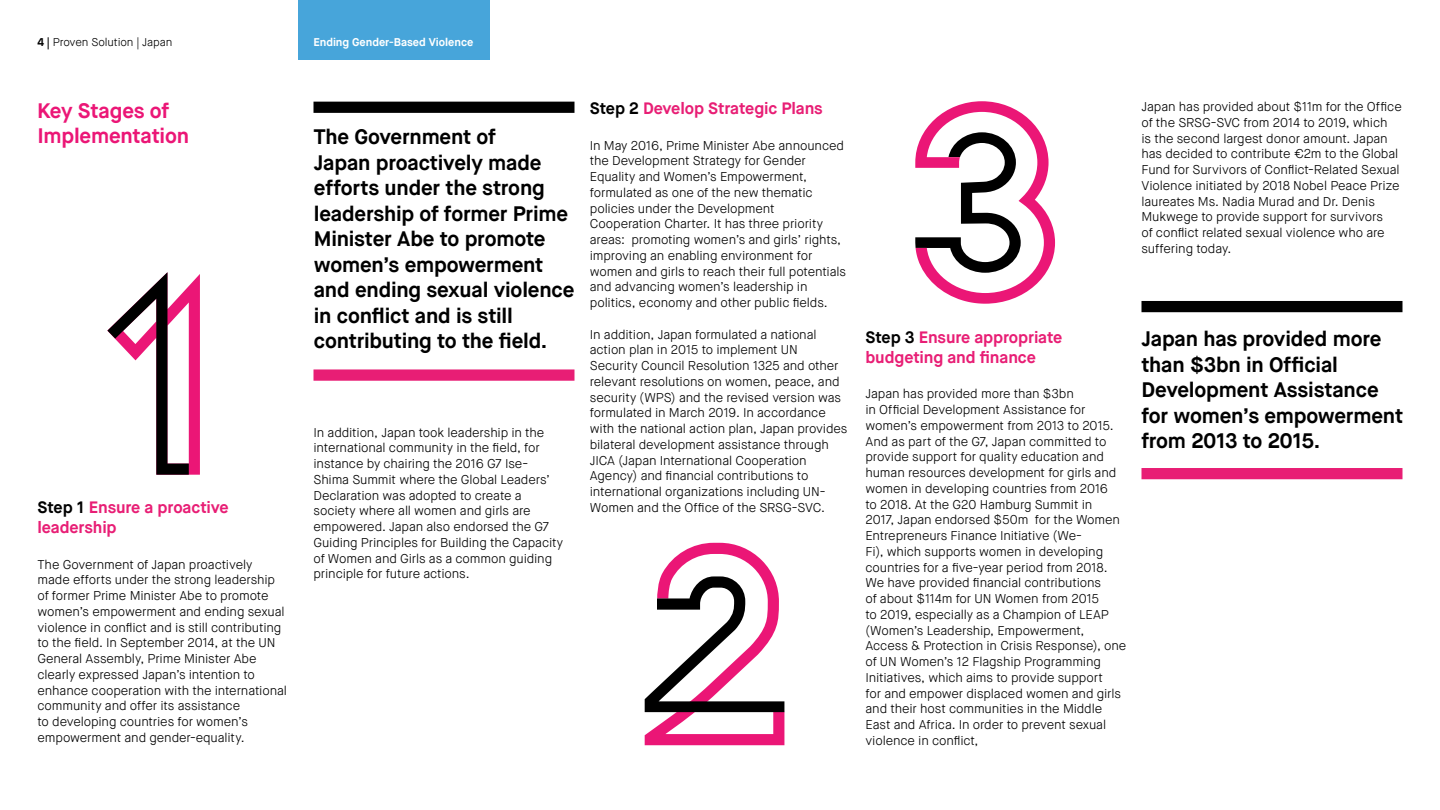
<style>
.page{position:relative;width:1440px;height:810px;background:#fff}
.page>*{position:absolute;margin:0;border:0;box-sizing:border-box;transform-origin:0 0}
.HFS_Headers__large_i{font:700 21px/25.5px "Maison Neue";letter-spacing:-.01em;color:#000}
.HFS_Headers__large_i-2{font:700 21px/25.5px "Maison Neue";letter-spacing:-.01em;color:#eb1676}
.HFS_Smaller_heading{font:700 16.5px/19.8px "Maison Neue";letter-spacing:-.01em;color:#e81e75}
.Body_copy{font:300 12.75px/15.8px "Maison Neue";letter-spacing:-.01em;color:#000}
.t1{font:700 11.25px "Maison Neue";letter-spacing:-.005em;color:#fff}
.t2{font:300 11.25px "Maison Neue";letter-spacing:-.01em;color:#000}
.s1{font-weight:700}
.s2{color:#000}
</style>
<div class="page">
<div style="left:298px;top:0;width:192px;height:59px;background:#47a5da"></div>
<svg style="left:645px;top:543px;width:139px;height:202px"></svg>
<svg style="left:915px;top:101px;width:140px;height:203px"></svg>
<div style="left:314px;top:102px;width:260px;height:11px;background:#000"></div>
<div style="left:1142px;top:301px;width:260px;height:11px;background:#000"></div>
<svg style="left:107px;top:272px;width:93px;height:203px"></svg>
<div style="left:314px;top:369px;width:260px;height:12px;background:#e81e75"></div>
<div style="left:1142px;top:468px;width:260px;height:11px;background:#e81e75"></div>
<p class="t2" style="left:38px;top:35px;width:136px"><span class="s1">4 |</span> Proven Solution | Japan</p>
<p class="t1" style="left:314px;top:35px;width:161px">Ending Gender-Based Violence</p>
<p class="HFS_Headers__large_i-2" style="left:38px;top:98px;width:153px">Key Stages of<br>Implementation</p>
<p class="HFS_Smaller_heading" style="left:38px;top:498px;width:193px"><span class="s2">Step 1</span> Ensure a proactive leadership</p>
<p class="Body_copy" style="left:38px;top:557px;width:251px">The Government of Japan proactively made efforts under the strong leadership of former Prime Minister Abe to promote women’s empowerment and ending sexual violence in conflict and is still contributing to the field. In September 2014, at the UN General Assembly, Prime Minister Abe clearly expressed Japan’s intention to enhance cooperation with the international community and offer its assistance<br>to developing countries for women’s empowerment and gender-equality.</p>
<p class="HFS_Headers__large_i" style="left:314px;top:125px;width:262px">The Government of<br>Japan proactively made efforts under the strong leadership of former Prime<br>Minister Abe to promote women’s empowerment and ending sexual violence in conflict and is still contributing to the field.</p>
<p class="Body_copy" style="left:314px;top:424px;width:251px">In addition, Japan took leadership in the international community in the field, for instance by chairing the 2016 G7 Ise-Shima Summit where the Global Leaders’ Declaration was adopted to create a society where all women and girls are empowered. Japan also endorsed the G7<br>Guiding Principles for Building the Capacity of Women and Girls as a common guiding principle for future actions.</p>
<p class="HFS_Smaller_heading" style="left:590px;top:99px;width:234px"><span class="s2">Step 2</span> Develop Strategic Plans</p>
<p class="Body_copy" style="left:590px;top:137px;width:258px">In May 2016, Prime Minister Abe announced the Development Strategy for Gender Equality and Women’s Empowerment, formulated as one of the new thematic policies under the Development Cooperation Charter. It has three priority areas: promoting women’s and girls’ rights, improving an enabling environment for women and girls to reach their full potentials and advancing women’s leadership in politics, economy and other public fields.</p>
<p class="Body_copy" style="left:590px;top:326px;width:259px">In addition, Japan formulated a national action plan in 2015 to implement UN Security Council Resolution 1325 and other relevant resolutions on women, peace, and security (WPS) and the revised version was formulated in March 2019. In accordance with the national action plan, Japan provides bilateral development assistance through JICA (Japan International Cooperation Agency) and financial contributions to international organizations including UN-Women and the Office of the SRSG-SVC.</p>
<p class="Body_copy" style="left:1142px;top:99px;width:262px">Japan has provided about $11m for the Office of the SRSG-SVC from 2014 to 2019, which<br>is the second largest donor amount. Japan has decided to contribute €2m to the Global Fund for Survivors of Conflict-Related Sexual Violence initiated by 2018 Nobel Peace Prize laureates Ms. Nadia Murad and Dr. Denis Mukwege to provide support for survivors<br>of conflict related sexual violence who are suffering today.</p>
<p class="HFS_Smaller_heading" style="left:866px;top:327px;width:198px"><span class="s2">Step 3</span> Ensure appropriate budgeting and finance</p>
<p class="Body_copy" style="left:866px;top:386px;width:262px">Japan has provided more than $3bn<br>in Official Development Assistance for women’s empowerment from 2013 to 2015.<br>And as part of the G7, Japan committed to provide support for quality education and human resources development for girls and women in developing countries from 2016<br>to 2018. At the G20 Hamburg Summit in<br>2017, Japan endorsed $50m for the Women Entrepreneurs Finance Initiative (We-<br>Fi), which supports women in developing countries for a five-year period from 2018.<br>We have provided financial contributions<br>of about $114m for UN Women from 2015<br>to 2019, especially as a Champion of LEAP (Women’s Leadership, Empowerment, Access &amp; Protection in Crisis Response), one of UN Women’s 12 Flagship Programming Initiatives, which aims to provide support<br>for and empower displaced women and girls and their host communities in the Middle East and Africa. In order to prevent sexual violence in conflict,</p>
<p class="HFS_Headers__large_i" style="left:1142px;top:327px;width:263px">Japan has provided more than $3bn in Official<br>Development Assistance for women’s empowerment from 2013 to 2015.</p>
</div>
